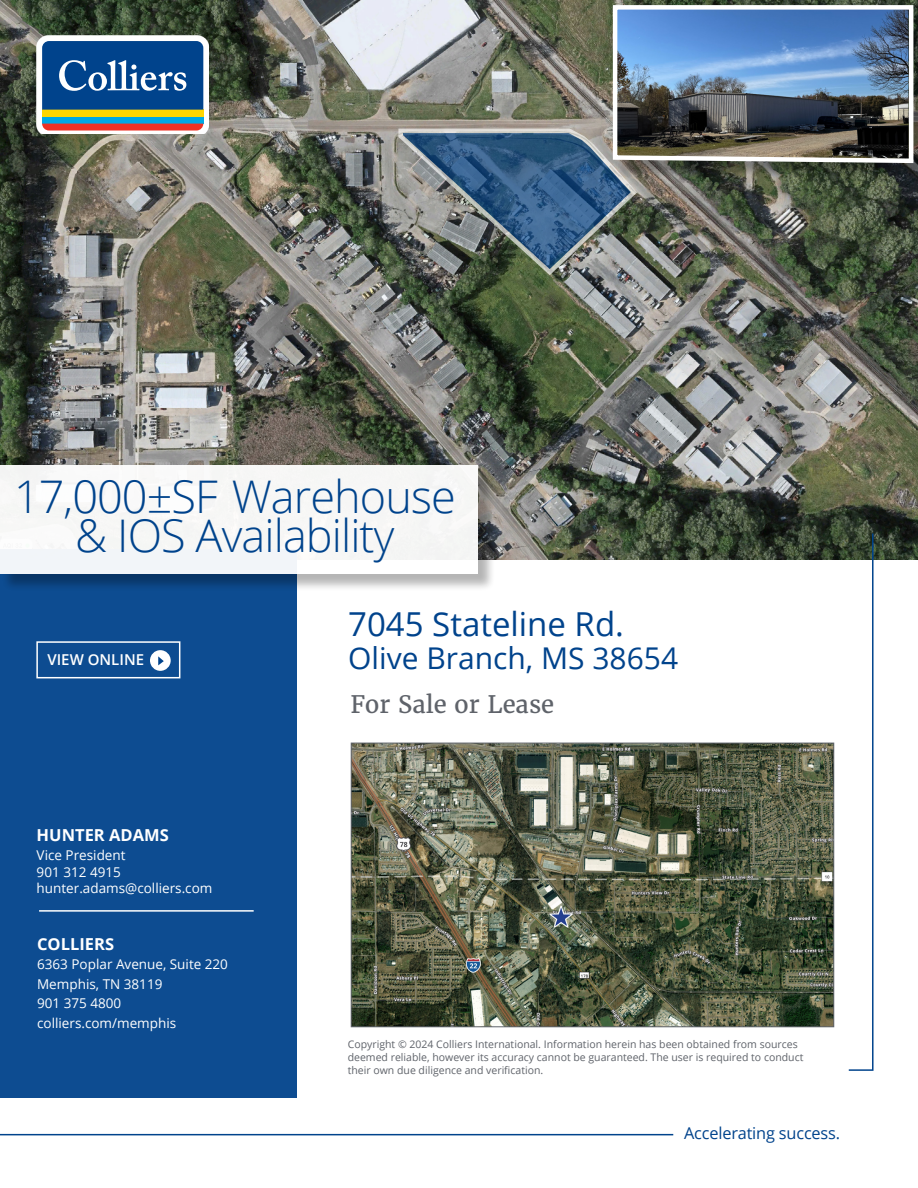
<style>
.page{position:relative;width:918px;height:1188px;background:#fff}
.page>*{position:absolute;margin:0;border:0;box-sizing:border-box;transform-origin:0 0}
.t1{font:300 45px/39.5px "Open Sans";letter-spacing:-.02em;color:#00438c;text-align:center}
.t2{font:33px "Open Sans";color:#00438c}
.t3{font:30px "Open Sans";color:#00438c}
.t4{font:24px "Merriweather";color:#5f636a}
.t5{font:700 16.5px "Open Sans";color:#fff}
.t6{font:16.35px "Open Sans";letter-spacing:-.01em;color:#00438c}
.t7{font:600 15px "Open Sans";color:#fff}
.t8{font:13.5px/19.5px "Open Sans";color:#fff}
.t9{font:10.5px/12.6px "Open Sans";color:#5f636a}
</style>
<div class="page">
<img style="left:0;top:0;width:917px;height:560px">
<svg style="left:847px;top:532px;width:27px;height:539px"></svg>
<hr style="left:0;top:1134px;width:673px;height:1px;background:#00438c">
<div style="left:0;top:549px;width:297px;height:549px;background:#0d4c91"></div>
<hr style="left:39px;top:910px;width:215px;height:2px;background:#fff">
<div style="left:36px;top:35px;width:173px;height:99px;background:#fff"></div>
<svg style="left:39px;top:38px;width:167px;height:93px;background:#4a7091"></svg>
<div style="left:36px;top:641px;width:144px;height:37px;border:2px solid #fff"></div>
<div style="left:151px;top:651px;width:19px;height:19px;background:#fff;border-radius:50%"></div>
<div style="left:150px;top:650px;width:21px;height:21px;border:2px solid #fff;border-radius:50%"></div>
<svg style="left:158px;top:656px;width:6px;height:9px"></svg>
<img style="left:353px;top:745px;width:479px;height:280px">
<div style="left:351px;top:743px;width:483px;height:284px;border:1px solid #5f636a"></div>
<div style="left:1px;top:468px;width:495px;height:125px;background:#000;opacity:.31"></div>
<div style="left:0;top:466px;width:477px;height:108px;background:#f6f7f6"></div>
<div style="left:615px;top:8px;width:303px;height:174px;background:#000;opacity:.3"></div>
<img style="left:611px;top:3px;width:305px;height:162px">
<img style="left:396px;top:126px;width:244px;height:151px">
<h1 class="t1" style="left:14px;top:476px;width:443px">17,000±SF Warehouse &amp; IOS Availability</h1>
<h3 class="t7" style="left:47px;top:650px;width:98px">VIEW ONLINE</h3>
<h3 class="t5" style="left:37px;top:823px;width:134px">HUNTER ADAMS</h3>
<p class="t8" style="left:37px;top:847px;width:177px;line-height:16.5px">Vice President<br>901 312 4915 hunter.adams@colliers.com</p>
<h3 class="t5" style="left:37px;top:932px;width:78px">COLLIERS</h3>
<p class="t8" style="left:37px;top:954px;width:192px">6363 Poplar Avenue, Suite 220<br>Memphis, TN 38119<br>901 375 4800 colliers.com/memphis</p>
<h2 class="t2" style="left:348px;top:601px;width:277px">7045 Stateline Rd.</h2>
<h3 class="t3" style="left:348px;top:638px;width:332px">Olive Branch, MS 38654</h3>
<h3 class="t4" style="left:350px;top:689px;width:205px">For Sale or Lease</h3>
<p class="t9" style="left:348px;top:1038px;width:457px">Copyright © 2024 Colliers International. Information herein has been obtained from sources deemed reliable, however its accuracy cannot be guaranteed. The user is required to conduct their own due diligence and verification.</p>
<h3 class="t6" style="left:684px;top:1122px;width:158px">Accelerating success.</h3>
</div>
